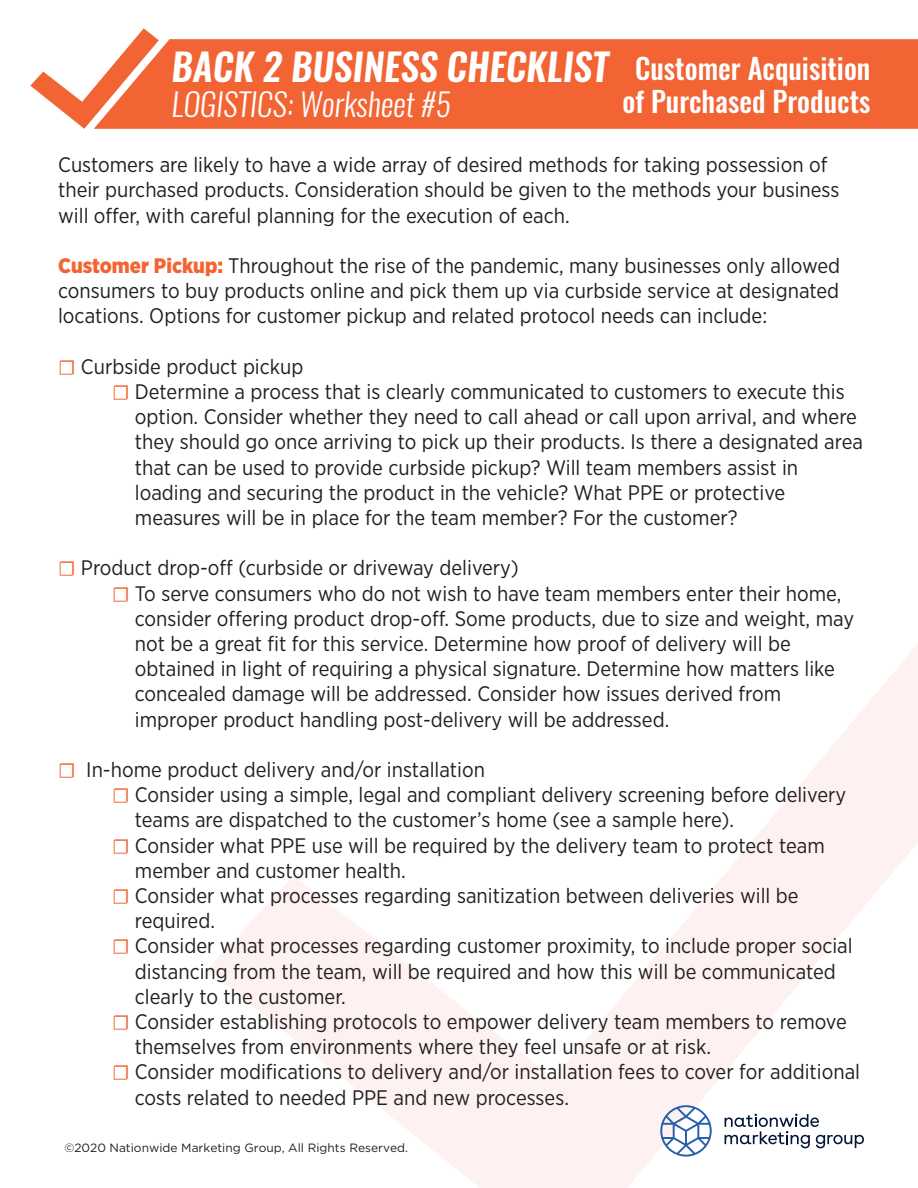
<style>
.page{position:relative;width:918px;height:1188px;background:#fff}
.page>*{position:absolute;margin:0;border:0;box-sizing:border-box;transform-origin:0 0}
.t1{font:italic 600 37.5px "Oswald";color:#fff}
.t2{font:italic 300 31.5px "Oswald";color:#fff}
.t3{font:500 28.5px "Oswald";color:#fff}
.t4{font:21px/25.2px "Gotham Narrow";color:#231f20}
.t5{font:12px "Gotham";color:#221e1f}
.s1{font-weight:900;color:#f26433}
.s2{font-family:"Minion Pro";color:#f26433}
</style>
<div class="page">
<svg style="left:207px;top:644px;width:711px;height:544px"></svg>
<svg style="left:30px;top:28px;width:127px;height:101px"></svg>
<div style="left:94px;top:39px;width:824px;height:90px;background:#f26433"></div>
<svg style="left:725px;top:1114px;width:139px;height:34px"></svg>
<svg style="left:660px;top:1105px;width:52px;height:52px"></svg>
<p class="t1" style="left:171px;top:41px;width:439px">BACK 2 BUSINESS CHECKLIST</p>
<p class="t2" style="left:171px;top:82px;width:281px">LOGISTICS: Worksheet #5</p>
<p class="t3" style="left:635px;top:48px;width:237px">Customer Acquisition</p>
<p class="t3" style="left:623px;top:81px;width:249px">of Purchased Products</p>
<p class="t4" style="left:58px;top:152px;width:783px">Customers are likely to have a wide array of desired methods for taking possession of their purchased products. Consideration should be given to the methods your business will offer, with careful planning for the execution of each.</p>
<p class="t4" style="left:58px;top:253px;width:784px;text-align:justify"><span class="s1">Customer Pickup:</span> Throughout the rise of the pandemic, many businesses only allowed consumers to buy products online and pick them up via curbside service at designated locations. Options for customer pickup and related protocol needs can include:</p>
<p class="t4" style="left:58px;top:353px;width:247px"><span class="s2">☐</span> Curbside product pickup</p>
<p class="t4" style="left:135px;top:379px;width:730px;text-indent:-23px"><span class="s2">☐</span> Determine a process that is clearly communicated to customers to execute this option. Consider whether they need to call ahead or call upon arrival, and where they should go once arriving to pick up their products. Is there a designated area that can be used to provide curbside pickup? Will team members assist in loading and securing the product in the vehicle? What PPE or protective measures will be in place for the team member? For the customer?</p>
<p class="t4" style="left:58px;top:555px;width:462px"><span class="s2">☐</span> Product drop-off (curbside or driveway delivery)</p>
<p class="t4" style="left:135px;top:580px;width:721px;text-indent:-23px"><span class="s2">☐</span> To serve consumers who do not wish to have team members enter their home, consider offering product drop-off. Some products, due to size and weight, may not be a great fit for this service. Determine how proof of delivery will be obtained in light of requiring a physical signature. Determine how matters like concealed damage will be addressed. Consider how issues derived from improper product handling post-delivery will be addressed.</p>
<p class="t4" style="left:58px;top:757px;width:428px"><span class="s2">☐</span> In-home product delivery and/or installation</p>
<p class="t4" style="left:135px;top:782px;width:713px;text-indent:-23px"><span class="s2">☐</span> Consider using a simple, legal and compliant delivery screening before delivery teams are dispatched to the customer’s home (see a sample here).</p>
<p class="t4" style="left:135px;top:832px;width:691px;text-indent:-23px"><span class="s2">☐</span> Consider what PPE use will be required by the delivery team to protect team member and customer health.</p>
<p class="t4" style="left:135px;top:883px;width:665px;text-indent:-23px"><span class="s2">☐</span> Consider what processes regarding sanitization between deliveries will be required.</p>
<p class="t4" style="left:135px;top:933px;width:719px;text-indent:-23px"><span class="s2">☐</span> Consider what processes regarding customer proximity, to include proper social distancing from the team, will be required and how this will be communicated clearly to the customer.</p>
<p class="t4" style="left:135px;top:1009px;width:713px;text-indent:-23px"><span class="s2">☐</span> Consider establishing protocols to empower delivery team members to remove themselves from environments where they feel unsafe or at risk.</p>
<p class="t4" style="left:135px;top:1059px;width:727px;text-indent:-23px"><span class="s2">☐</span> Consider modifications to delivery and/or installation fees to cover for additional costs related to needed PPE and new processes.</p>
<p class="t5" style="left:64px;top:1140px;width:345px">©2020 Nationwide Marketing Group, All Rights Reserved.</p>
</div>
